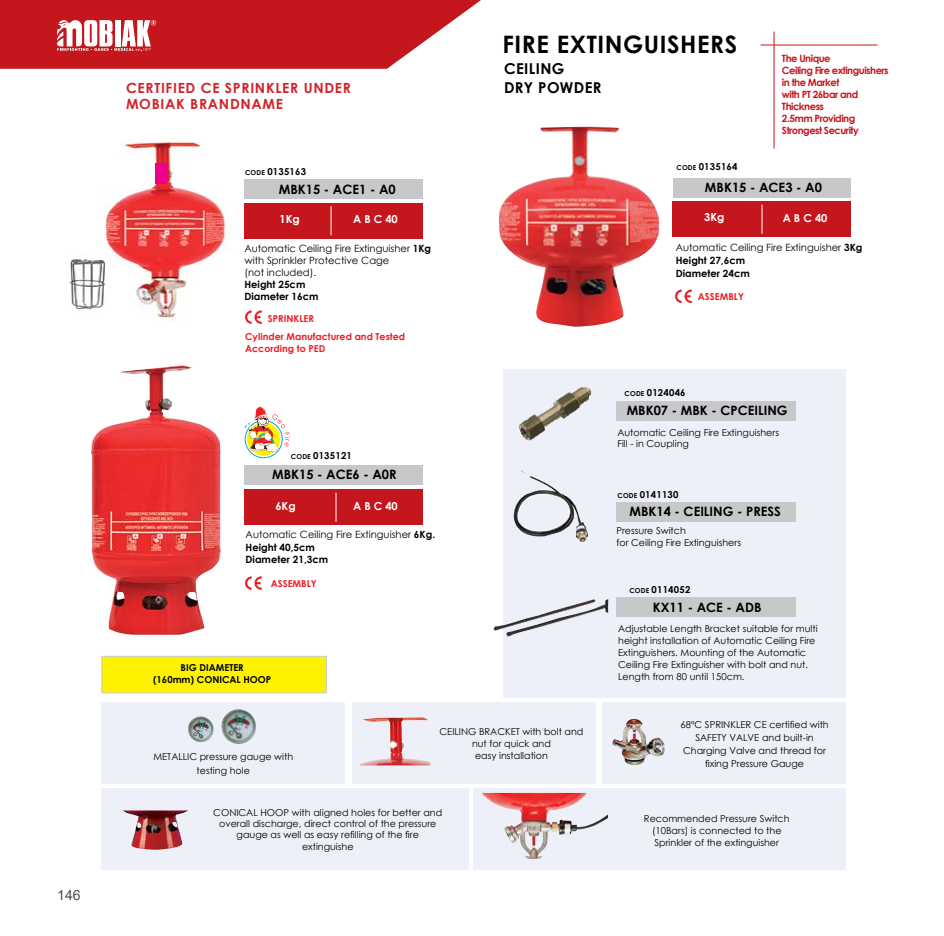
<style>
.page{position:relative;width:944px;height:936px;background:#fff}
.page>*{position:absolute;margin:0;border:0;box-sizing:border-box;transform-origin:0 0}
.t1{font:700 24px "Century Gothic";letter-spacing:.025em;color:#000}
.t2{font:700 15px/19px "Century Gothic";letter-spacing:.025em;color:#000}
.t3{font:700 14px/16px "Century Gothic";letter-spacing:.05em;color:#d2232a}
.t4{font:14px "Arial";color:#4a4a4d}
.t5{font:700 12.9px "Century Gothic";color:#000}
.t6{font:700 11px "Century Gothic";color:#fff}
.t7{font:10px/12px "Century Gothic";color:#000}
.t8{font:700 10px/12px "Century Gothic";letter-spacing:-.05em;color:#c4161c}
.t9{font:700 10px/12px "Century Gothic";color:#000}
.t10{font:9.5px/12px "Century Gothic";color:#000;text-align:center}
.t11{font:700 9.5px/12px "Century Gothic";color:#ed1d24}
.t12{font:700 9.5px "Century Gothic";letter-spacing:.025em;color:#000}
.t13{font:700 9.5px/12px "Century Gothic";color:#000;text-align:center}
.s1{font-size:6.8px}
.s2{font-weight:700}
</style>
<div class="page">
<svg style="left:0;top:0;width:481px;height:69px;background:#cd3a40"></svg>
<div style="left:243px;top:179px;width:180px;height:20px;background:#c7c8ca"></div>
<div style="left:245px;top:465px;width:178px;height:20px;background:#c7c8ca"></div>
<div style="left:673px;top:178px;width:178px;height:20px;background:#c7c8ca"></div>
<img style="left:104px;top:139px;width:129px;height:182px">
<img style="left:499px;top:126px;width:160px;height:200px">
<img style="left:91px;top:365px;width:130px;height:269px">
<svg style="left:245px;top:310px;width:17px;height:14px"></svg>
<svg style="left:675px;top:289px;width:17px;height:14px"></svg>
<svg style="left:245px;top:576px;width:17px;height:13px"></svg>
<div style="left:101px;top:655px;width:226px;height:38px;background:#fff200;border:1px solid #c7c8ca"></div>
<div style="left:245px;top:420px;width:38px;height:38px;border:1px solid #00accd;border-radius:50%"></div>
<svg style="left:245px;top:406px;width:45px;height:50px"></svg>
<img style="left:70px;top:252px;width:38px;height:60px">
<div style="left:244px;top:203px;width:179px;height:35px;background:#c4161c"></div>
<div style="left:244px;top:489px;width:179px;height:35px;background:#c4161c"></div>
<div style="left:673px;top:201px;width:178px;height:35px;background:#c4161c"></div>
<svg style="left:331px;top:206px;width:1px;height:29px"></svg>
<svg style="left:335px;top:492px;width:1px;height:29px"></svg>
<svg style="left:761px;top:205px;width:1px;height:29px"></svg>
<div style="left:503px;top:369px;width:343px;height:328px;background:#eef0f9"></div>
<img style="left:518px;top:387px;width:74px;height:53px">
<div style="left:617px;top:401px;width:179px;height:20px;background:#c7c8ca"></div>
<div style="left:617px;top:502px;width:179px;height:20px;background:#c7c8ca"></div>
<div style="left:617px;top:597px;width:179px;height:20px;background:#c7c8ca"></div>
<img style="left:513px;top:470px;width:75px;height:72px">
<img style="left:493px;top:599px;width:116px;height:38px">
<div style="left:102px;top:787px;width:367px;height:81px;background:#eef0f9"></div>
<div style="left:473px;top:787px;width:373px;height:81px;background:#eef0f9"></div>
<img style="left:481px;top:793px;width:127px;height:66px">
<img style="left:123px;top:810px;width:65px;height:39px">
<div style="left:352px;top:702px;width:243px;height:81px;background:#eef0f9"></div>
<div style="left:602px;top:702px;width:244px;height:81px;background:#eef0f9"></div>
<img style="left:612px;top:719px;width:53px;height:46px">
<div style="left:102px;top:702px;width:243px;height:81px;background:#eef0f9"></div>
<img style="left:221px;top:709px;width:35px;height:34px;border-radius:17px">
<img style="left:188px;top:716px;width:25px;height:26px;border-radius:13px">
<img style="left:360px;top:717px;width:70px;height:48px">
<hr style="left:760px;top:44px;width:118px;height:1px;background:#c4161c">
<hr style="left:774px;top:32px;width:1px;height:116px;background:#c4161c">
<div style="left:156px;top:163px;width:11px;height:21px;background:#ec008c"></div>
<h3 class="t4" style="left:57px;top:885px;width:25px">146</h3>
<h3 class="t3" style="left:126px;top:79px;width:226px">CERTIFIED CE SPRINKLER UNDER<br>MOBIAK BRANDNAME</h3>
<p class="t12" style="left:245px;top:164px;width:63px"><span class="s1">CODE</span> 0135163</p>
<h1 class="t1" style="left:502px;top:26px;width:236px">FIRE EXTINGUISHERS</h1>
<h2 class="t2" style="left:504px;top:59px;width:99px">CEILING<br>DRY POWDER</h2>
<p class="t12" style="left:677px;top:159px;width:63px"><span class="s1">CODE</span> 0135164</p>
<p class="t8" style="left:782px;top:52px;width:108px">The Unique<br>Ceiling Fire extinguishers in the Market<br>with PT 26bar and<br>Thickness<br>2.5mm Providing<br>Strongest Security</p>
<h3 class="t5" style="left:279px;top:179px;width:118px">MBK15 - ACE1 - A0</h3>
<h3 class="t5" style="left:705px;top:178px;width:118px">MBK15 - ACE3 - A0</h3>
<p class="t6" style="left:280px;top:211px;width:22px">1Kg</p>
<p class="t6" style="left:353px;top:211px;width:46px">A B C 40</p>
<p class="t6" style="left:704px;top:208px;width:22px">3Kg</p>
<p class="t6" style="left:783px;top:209px;width:46px">A B C 40</p>
<p class="t7" style="left:244px;top:242px;width:188px">Automatic Ceiling Fire Extinguisher <span class="s2">1Kg </span>with Sprinkler Protective Cage<br>(not included).</p>
<p class="t9" style="left:244px;top:278px;width:76px">Height 25cm<br>Diameter 16cm</p>
<p class="t11" style="left:268px;top:312px;width:48px">SPRINKLER</p>
<p class="t11" style="left:245px;top:330px;width:162px">Cylinder Manufactured and Tested<br>According to PED</p>
<p class="t12" style="left:291px;top:448px;width:63px"><span class="s1">CODE</span> 0135121</p>
<h3 class="t5" style="left:272px;top:464px;width:126px">MBK15 - ACE6 - A0R</h3>
<p class="t6" style="left:275px;top:497px;width:22px">6Kg</p>
<p class="t6" style="left:353px;top:497px;width:46px">A B C 40</p>
<p class="t7" style="left:246px;top:528px;width:191px">Automatic Ceiling Fire Extinguisher <span class="s2">6Kg.<br>Height 40,5cm<br>Diameter 21,3cm</span></p>
<p class="t11" style="left:271px;top:576px;width:48px">ASSEMBLY</p>
<p class="t13" style="left:153px;top:661px;width:120px">BIG DIAMETER<br>(160mm) CONICAL HOOP</p>
<p class="t10" style="left:153px;top:749px;width:141px;line-height:14px">METALLIC pressure gauge with testing hole</p>
<p class="t10" style="left:439px;top:725px;width:146px">CEILING BRACKET with bolt and nut for quick and<br>easy installation</p>
<p class="t10" style="left:213px;top:807px;width:231px;line-height:11px">CONICAL HOOP with aligned holes for better and overall discharge, direct control of the pressure gauge as well as easy refilling of the fire extinguishe</p>
<p class="t7" style="left:676px;top:241px;width:188px;line-height:13px">Automatic Ceiling Fire Extinguisher <span class="s2">3Kg<br>Height 27,6cm<br>Diameter 24cm</span></p>
<p class="t11" style="left:698px;top:290px;width:48px">ASSEMBLY</p>
<p class="t12" style="left:625px;top:385px;width:63px"><span class="s1">CODE</span> 0124046</p>
<h3 class="t5" style="left:627px;top:401px;width:162px">MBK07 - MBK - CPCEILING</h3>
<p class="t10" style="left:617px;top:427px;width:163px;line-height:11px;text-align:left">Automatic Ceiling Fire Extinguishers<br>Fill - in Coupling</p>
<p class="t12" style="left:617px;top:487px;width:63px"><span class="s1">CODE</span> 0141130</p>
<h3 class="t5" style="left:629px;top:502px;width:153px">MBK14 - CEILING - PRESS</h3>
<p class="t10" style="left:616px;top:524px;width:126px;text-align:left">Pressure Switch<br>for Ceiling Fire Extinguishers</p>
<p class="t12" style="left:629px;top:582px;width:63px"><span class="s1">CODE</span> 0114052</p>
<h3 class="t5" style="left:653px;top:597px;width:110px">KX11 - ACE - ADB</h3>
<p class="t10" style="left:618px;top:622px;width:201px;text-align:left">Adjustable Length Bracket suitable for multi height installation of Automatic Ceiling Fire Extinguishers. Mounting of the Automatic Ceiling Fire Extinguisher with bolt and nut.<br>Length from 80 until 150cm.</p>
<p class="t10" style="left:680px;top:717px;width:150px;line-height:13px">68ºC SPRINKLER CE certified with<br>SAFETY VALVE and built-in<br>Charging Valve and thread for fixing Pressure Gauge</p>
<p class="t10" style="left:644px;top:812px;width:147px">Recommended Pressure Switch (10Bars) is connected to the<br>Sprinkler of the extinguisher</p>
</div>
